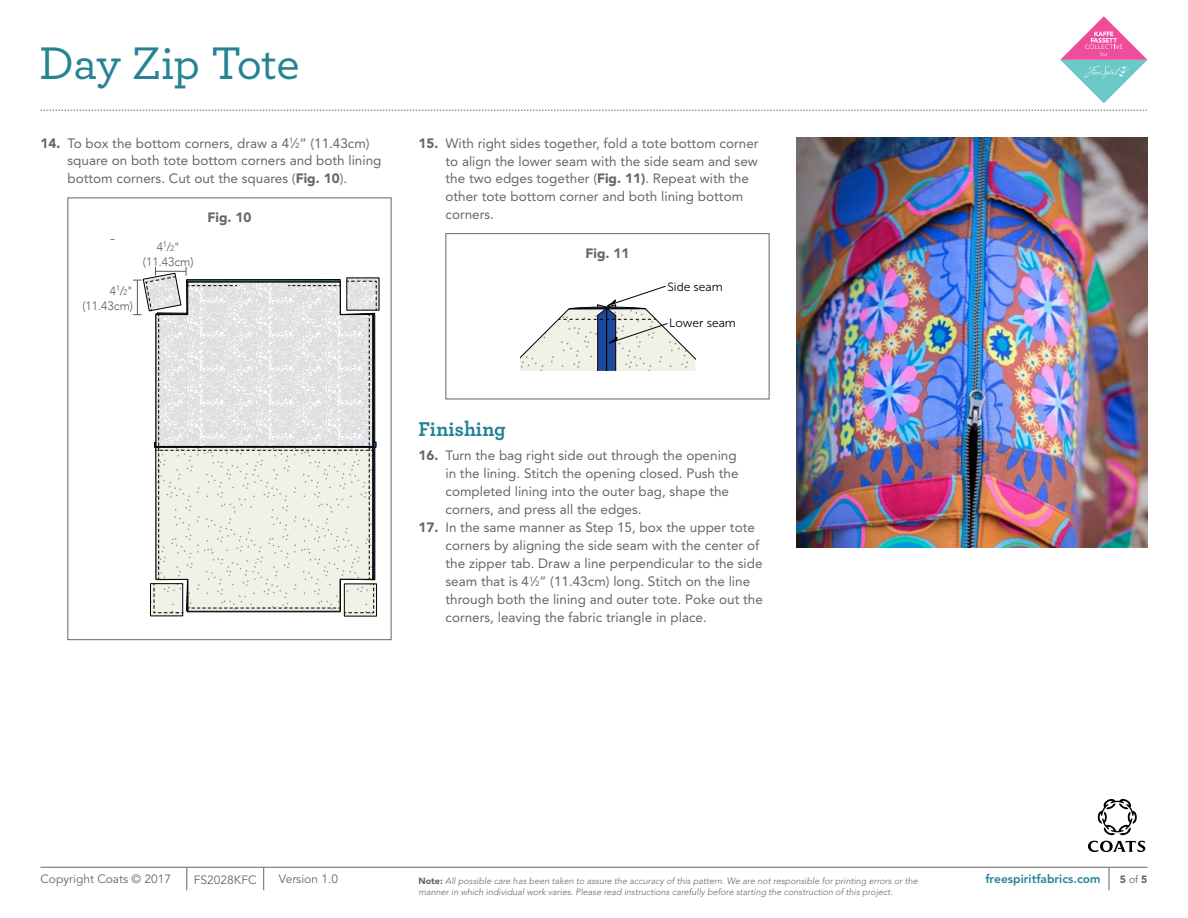
<style>
.page{position:relative;width:1188px;height:918px;background:#fff}
.page>*{position:absolute;margin:0;border:0;box-sizing:border-box;transform-origin:0 0}
.t1{font:500 48px "Archer";letter-spacing:-.015em;color:#258393}
.t2{font:700 21px "Archer";letter-spacing:-.005em;color:#258393}
.t3{font:13.5px/18px "Avenir LT Std";color:#666}
.t4{font:900 13.5px "Avenir LT Std";color:#666}
.t5{font:300 12.15px/14.5px "Avenir";color:#58595b;text-align:center}
.t6{font:12px "Avenir LT Std";color:#666}
.t7{font:800 12px "Avenir LT Std";color:#258393}
.t8{font:12px "Museo Sans 300";color:#000}
.t9{font:900 10.5px "Avenir LT Std";color:#666}
.t10{font:italic 300 9px "Avenir LT Std";color:#666}
.s1{font-weight:900}
.s2{font-size:7.35px}
.s3{font-size:8.1px}
.s4{font-weight:900;font-style:normal}
.s5{font-weight:400}
</style>
<div class="page">
<svg style="left:40px;top:110px;width:1108px;height:1px"></svg>
<svg style="left:1109px;top:868px;width:1px;height:22px"></svg>
<svg style="left:187px;top:868px;width:1px;height:22px"></svg>
<svg style="left:263px;top:868px;width:1px;height:22px"></svg>
<hr style="left:40px;top:867px;width:1108px;height:1px;background:#666">
<svg style="left:1060px;top:16px;width:87px;height:87px"></svg>
<svg style="left:1088px;top:799px;width:57px;height:53px"></svg>
<svg style="left:346px;top:613px;width:29px;height:1px"></svg>
<svg style="left:152px;top:613px;width:29px;height:1px"></svg>
<svg style="left:133px;top:267px;width:244px;height:346px"></svg>
<div style="left:68px;top:198px;width:324px;height:442px;border:1px solid #666"></div>
<svg style="left:520px;top:285px;width:175px;height:86px"></svg>
<div style="left:446px;top:233px;width:324px;height:166px;border:1px solid #666"></div>
<img style="left:796px;top:137px;width:352px;height:411px">
<h1 class="t1" style="left:39px;top:28px;width:262px">Day Zip Tote</h1>
<p class="t3" style="left:68px;top:134px;width:315px;text-indent:-27px"><span class="s1">14.</span> To box the bottom corners, draw a 4<sup>1</sup>⁄<span class="s2">2</span>” (11.43cm) square on both tote bottom corners and both lining bottom corners. Cut out the squares (<span class="s1">Fig. 10</span>).</p>
<p class="t4" style="left:208px;top:209px;width:45px">Fig. 10</p>
<p class="t5" style="left:143px;top:240px;width:52px">4<sup>1</sup>/<span class="s3">2</span>" (11.43cm)</p>
<p class="t5" style="left:82px;top:284px;width:52px;text-align:right">4<sup>1</sup>/<span class="s3">2</span>" (11.43cm)</p>
<p class="t3" style="left:446px;top:134px;width:315px;text-indent:-27px"><span class="s1">15.</span> With right sides together, fold a tote bottom corner to align the lower seam with the side seam and sew the two edges together (<span class="s1">Fig. 11)</span>. Repeat with the other tote bottom corner and both lining bottom corners.</p>
<p class="t4" style="left:586px;top:245px;width:45px">Fig. 11</p>
<p class="t8" style="left:667px;top:280px;width:57px">Side seam</p>
<p class="t8" style="left:669px;top:317px;width:68px">Lower seam</p>
<h2 class="t2" style="left:418px;top:412px;width:89px">Finishing</h2>
<p class="t3" style="left:446px;top:447px;width:295px;text-indent:-27px"><span class="s1">16.</span> Turn the bag right side out through the opening in the lining. Stitch the opening closed. Push the completed lining into the outer bag, shape the corners, and press all the edges.</p>
<p class="t3" style="left:445px;top:519px;width:319px;text-indent:-27px"><span class="s1">17.</span> In the same manner as Step 15, box the upper tote corners by aligning the side seam with the center of the zipper tab. Draw a line perpendicular to the side seam that is 4<sup>1</sup>⁄<span class="s2">2</span>” (11.43cm) long. Stitch on the line through both the lining and outer tote. Poke out the corners, leaving the fabric triangle in place.</p>
<p class="t6" style="left:40px;top:872px;width:132px">Copyright Coats © 2017</p>
<p class="t6" style="left:194px;top:873px;width:64px">FS2028KFC</p>
<p class="t6" style="left:279px;top:872px;width:61px">Version 1.0</p>
<p class="t10" style="left:418px;top:876px;width:501px"><span class="s4">Note:</span> All possible care has been taken to assure the accuracy of this pattern. We are not responsible for printing errors or the</p>
<p class="t7" style="left:985px;top:872px;width:117px">freespiritfabrics.com</p>
<p class="t9" style="left:1120px;top:873px;width:29px">5 <span class="s5">of</span> 5</p>
<p class="t10" style="left:418px;top:887px;width:476px">manner in which individual work varies. Please read instructions carefully before starting the construction of this project.</p>
</div>
